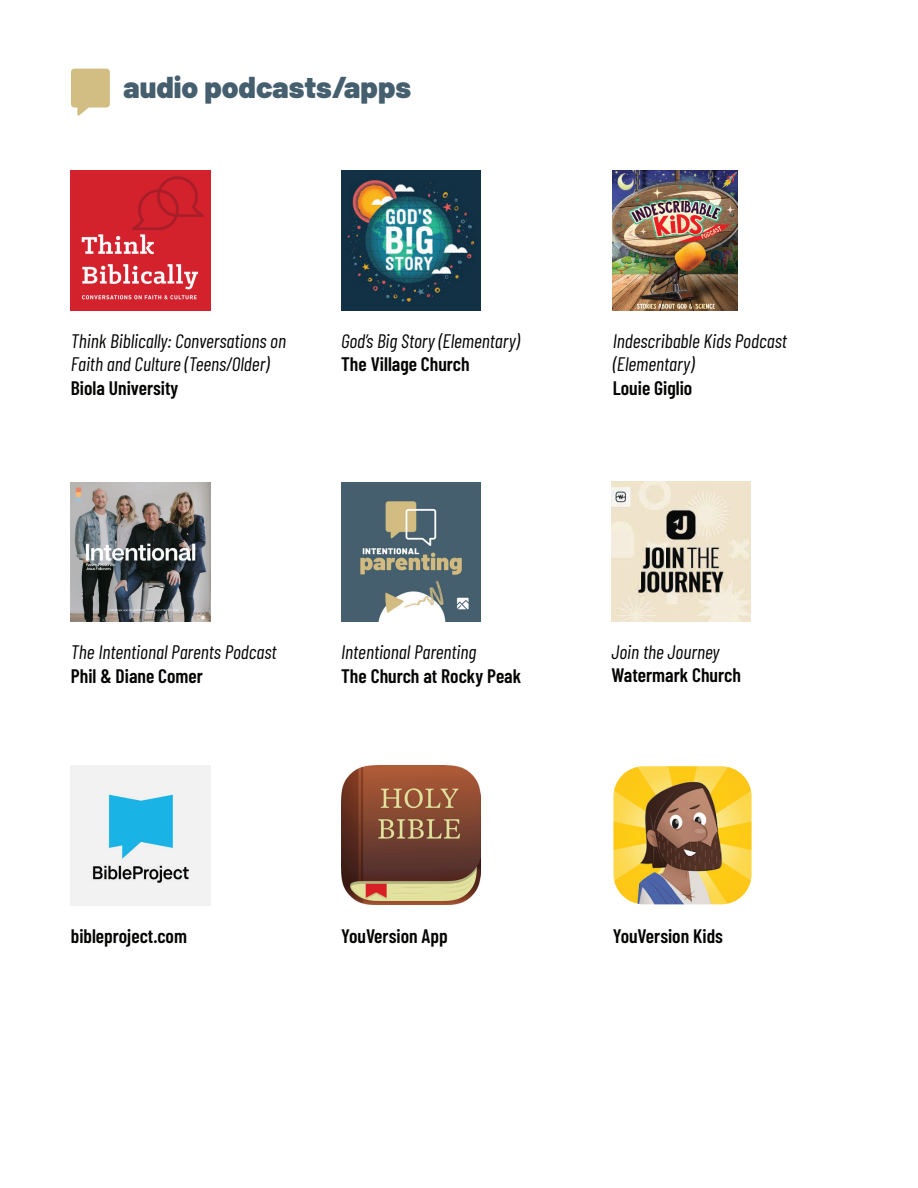
<style>
.page{position:relative;width:918px;height:1188px;background:#fff}
.page>*{position:absolute;margin:0;border:0;box-sizing:border-box;transform-origin:0 0}
.t1{font:900 30.15px "Barlow";color:#455f6f}
.t2{font:italic 19.5px/23.4px "Barlow Condensed";color:#040503}
.t3{font:600 19.5px "Barlow Condensed";color:#040503}
</style>
<div class="page">
<svg style="left:71px;top:69px;width:39px;height:47px;background:#d9c796"></svg>
<img style="left:71px;top:171px;width:139px;height:139px">
<img style="left:341px;top:171px;width:139px;height:139px">
<img style="left:613px;top:171px;width:124px;height:139px">
<img style="left:71px;top:482px;width:139px;height:140px">
<img style="left:341px;top:482px;width:140px;height:140px">
<img style="left:71px;top:766px;width:139px;height:139px">
<img style="left:611px;top:482px;width:140px;height:139px">
<img style="left:341px;top:766px;width:140px;height:139px">
<img style="left:613px;top:766px;width:139px;height:138px">
<h1 class="t1" style="left:123px;top:65px;width:289px">audio podcasts/apps</h1>
<p class="t2" style="left:71px;top:328px;width:217px">Think Biblically: Conversations on<br>Faith and Culture (Teens/Older)</p>
<p class="t3" style="left:71px;top:374px;width:109px">Biola University</p>
<p class="t2" style="left:341px;top:328px;width:180px">God’s Big Story (Elementary)</p>
<p class="t3" style="left:341px;top:350px;width:130px">The Village Church</p>
<p class="t2" style="left:613px;top:328px;width:176px">Indescribable Kids Podcast (Elementary)</p>
<p class="t3" style="left:613px;top:374px;width:81px">Louie Giglio</p>
<p class="t2" style="left:71px;top:639px;width:207px">The Intentional Parents Podcast</p>
<p class="t3" style="left:71px;top:662px;width:133px">Phil &amp; Diane Comer</p>
<p class="t2" style="left:341px;top:639px;width:137px">Intentional Parenting</p>
<p class="t3" style="left:341px;top:662px;width:182px">The Church at Rocky Peak</p>
<p class="t2" style="left:611px;top:639px;width:110px">Join the Journey</p>
<p class="t3" style="left:611px;top:661px;width:131px">Watermark Church</p>
<p class="t3" style="left:71px;top:922px;width:118px">bibleproject.com</p>
<p class="t3" style="left:341px;top:922px;width:108px">YouVersion App</p>
<p class="t3" style="left:613px;top:922px;width:112px">YouVersion Kids</p>
</div>
